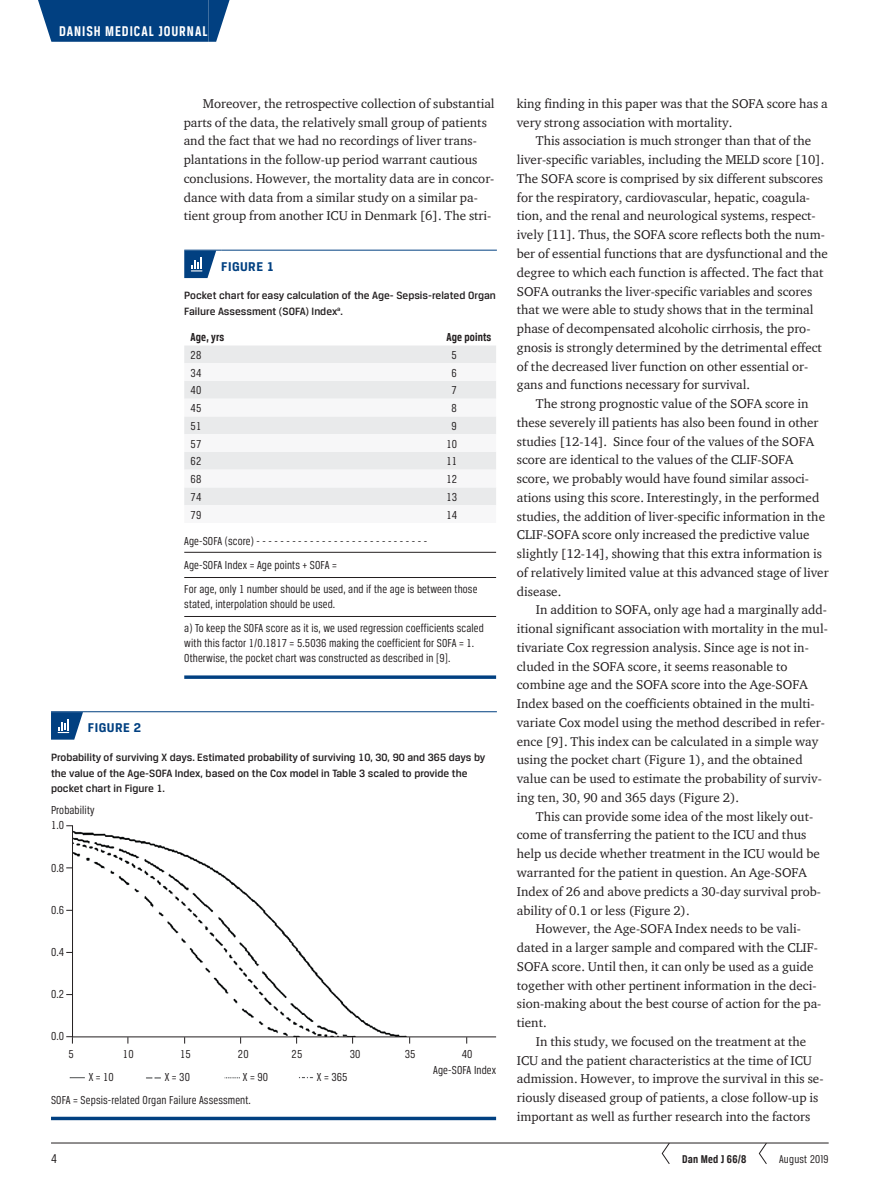
<style>
.page{position:relative;width:893px;height:1191px;background:#fff}
.page>*{position:absolute;margin:0;border:0;box-sizing:border-box;transform-origin:0 0}
.t1{font:700 15px "Breuer Condensed";letter-spacing:.065em;color:#fff}
.t2{font:700 13.5px "Breuer Text";letter-spacing:.035em;color:#014081}
.t3{font:13.5px "Breuer Condensed";color:#231f20}
.t4{font:13.05px/18.8px "ITC Charter Com";color:#231f20}
.t5{font:12.3px/24px "Breuer Condensed";letter-spacing:.01em;color:#231f20}
.t6{font:700 12.3px "Breuer Condensed";letter-spacing:.01em;color:#231f20}
.t7{font:700 12px "Breuer Condensed";letter-spacing:.02em;color:#231f20}
.t8{font:12px "Breuer Condensed";letter-spacing:.02em;color:#231f20}
.t9{font:500 11.25px/15.8px "Breuer Text";color:#231f20}
</style>
<div class="page">
<hr style="left:51px;top:1142px;width:778px;height:1px;background:#231f20">
<div style="left:59px;top:0;width:150px;height:42px;background:#014081"></div>
<svg style="left:38px;top:0;width:21px;height:42px"></svg>
<svg style="left:209px;top:0;width:21px;height:42px"></svg>
<svg style="left:661px;top:1142px;width:9px;height:22px"></svg>
<svg style="left:759px;top:1142px;width:8px;height:22px"></svg>
<hr style="left:51px;top:711px;width:37px;height:1px;background:#014081">
<hr style="left:88px;top:711px;width:409px;height:1px;background:#014081">
<svg style="left:51px;top:712px;width:32px;height:27px"></svg>
<svg style="left:72px;top:826px;width:425px;height:211px"></svg>
<svg style="left:66px;top:1036px;width:7px;height:7px"></svg>
<div style="left:317px;top:829px;width:134px;height:85px;background:#fff"></div>
<img style="left:69px;top:1077px;width:16px;height:2px">
<img style="left:146px;top:1077px;width:15px;height:2px">
<img style="left:224px;top:1077px;width:16px;height:2px">
<img style="left:298px;top:1077px;width:15px;height:2px">
<svg style="left:51px;top:1116px;width:445px;height:4px;background:#306398"></svg>
<hr style="left:184px;top:250px;width:37px;height:1px;background:#014081">
<hr style="left:221px;top:250px;width:276px;height:1px;background:#014081">
<svg style="left:184px;top:250px;width:32px;height:28px"></svg>
<div style="left:184px;top:345px;width:312px;height:18px;background:#e9eaeb"></div>
<svg style="left:184px;top:381px;width:312px;height:124px;fill:#e9eaeb"></svg>
<hr style="left:184px;top:552px;width:312px;height:1px;background:#231f20">
<hr style="left:184px;top:577px;width:312px;height:1px;background:#231f20">
<hr style="left:184px;top:616px;width:312px;height:1px;background:#231f20">
<svg style="left:184px;top:675px;width:312px;height:4px"></svg>
<p class="t1" style="left:59px;top:23px;width:150px">DANISH MEDICAL JOURNAL</p>
<p class="t4" style="left:184px;top:94px;width:312px;text-indent:19px">Moreover, the retrospective collection of substantial parts of the data, the relatively small group of patients and the fact that we had no recordings of liver trans&shy;plantations in the follow-up period warrant cautious conclusions. However, the mortality data are in concor&shy;dance with data from a similar study on a similar pa&shy;tient group from another ICU in Denmark [6]. The stri-</p>
<p class="t4" style="left:517px;top:94px;width:313px">king finding in this paper was that the SOFA score has a very strong association with mortality.</p>
<p class="t4" style="left:517px;top:131px;width:313px;text-indent:19px">This association is much stronger than that of the liver-specific variables, including the MELD score [10].<br>The SOFA score is comprised by six different subscores for the respiratory, cardiovascular, hepatic, coagula&shy;tion, and the renal and neurological systems, respect&shy;ively [11]. Thus, the SOFA score reflects both the num&shy;ber of essential functions that are dysfunctional and the degree to which each function is affected. The fact that SOFA outranks the liver-specific variables and scores that we were able to study shows that in the terminal phase of decompensated alcoholic cirrhosis, the pro&shy;gnosis is strongly determined by the detrimental effect of the decreased liver function on other essential or&shy;gans and functions necessary for survival.</p>
<p class="t4" style="left:517px;top:394px;width:313px;text-indent:19px">The strong prognostic value of the SOFA score in these severely ill patients has also been found in other studies [12-14]. Since four of the values of the SOFA score are identical to the values of the CLIF-SOFA score, we probably would have found similar associ&shy;ations using this score. Interestingly, in the performed studies, the addition of liver-specific information in the CLIF-SOFA score only increased the predictive value slightly [12-14], showing that this extra information is of relatively limited value at this advanced stage of liver disease.</p>
<p class="t4" style="left:517px;top:600px;width:313px;text-indent:19px">In addition to SOFA, only age had a marginally add&shy;itional significant association with mortality in the mul&shy;tivariate Cox regression analysis. Since age is not in&shy;cluded in the SOFA score, it seems reasonable to combine age and the SOFA score into the Age-SOFA Index based on the coefficients obtained in the multi&shy;variate Cox model using the method described in refer&shy;ence [9]. This index can be calculated in a simple way using the pocket chart (Figure 1), and the obtained value can be used to estimate the probability of surviv&shy;ing ten, 30, 90 and 365 days (Figure 2).</p>
<p class="t4" style="left:517px;top:806px;width:305px;text-indent:19px">This can provide some idea of the most likely out&shy;come of transferring the patient to the ICU and thus help us decide whether treatment in the ICU would be warranted for the patient in question. An Age-SOFA Index of 26 and above predicts a 30-day survival prob&shy;ability of 0.1 or less (Figure 2).</p>
<p class="t4" style="left:517px;top:919px;width:306px;text-indent:19px">However, the Age-SOFA Index needs to be vali&shy;dated in a larger sample and compared with the CLIF-SOFA score. Until then, it can only be used as a guide together with other pertinent information in the deci&shy;sion-making about the best course of action for the pa&shy;tient.</p>
<p class="t4" style="left:517px;top:1031px;width:308px;text-indent:19px">In this study, we focused on the treatment at the ICU and the patient characteristics at the time of ICU admission. However, to improve the survival in this se&shy;riously diseased group of patients, a close follow-up is important as well as further research into the factors</p>
<p class="t2" style="left:221px;top:259px;width:55px">FIGURE 1</p>
<p class="t9" style="left:184px;top:287px;width:313px">Pocket chart for easy calculation of the Age- Sepsis-related Organ<br>Failure Assessment (SOFA) Index<sup>a</sup>.</p>
<p class="t6" style="left:191px;top:330px;width:35px">Age, yrs</p>
<p class="t6" style="left:446px;top:330px;width:46px">Age points</p>
<p class="t5" style="left:191px;top:343px;width:12px">28</p>
<p class="t5" style="left:451px;top:343px;width:7px">5</p>
<p class="t5" style="left:191px;top:360px;width:12px">34</p>
<p class="t5" style="left:451px;top:360px;width:7px">6</p>
<p class="t5" style="left:191px;top:378px;width:12px">40</p>
<p class="t5" style="left:451px;top:378px;width:7px">7</p>
<p class="t5" style="left:191px;top:396px;width:12px">45</p>
<p class="t5" style="left:451px;top:396px;width:7px">8</p>
<p class="t5" style="left:191px;top:414px;width:12px">51</p>
<p class="t5" style="left:451px;top:414px;width:7px">9</p>
<p class="t5" style="left:191px;top:431px;width:12px">57</p>
<p class="t5" style="left:446px;top:431px;width:12px">10</p>
<p class="t5" style="left:191px;top:449px;width:12px">62</p>
<p class="t5" style="left:446px;top:449px;width:12px">11</p>
<p class="t5" style="left:191px;top:467px;width:12px">68</p>
<p class="t5" style="left:446px;top:467px;width:12px">12</p>
<p class="t5" style="left:191px;top:485px;width:12px">74</p>
<p class="t5" style="left:446px;top:485px;width:12px">13</p>
<p class="t5" style="left:191px;top:502px;width:12px">79</p>
<p class="t5" style="left:446px;top:502px;width:12px">14</p>
<p class="t5" style="left:184px;top:529px;width:295px">Age-SOFA (score) - - - - - - - - - - - - - - - - - - - - - - - - - - - - -<br>Age-SOFA Index = Age points + SOFA =<br>For age, only 1 number should be used, and if the age is between those</p>
<p class="t5" style="left:184px;top:592px;width:301px">stated, interpolation should be used.<br>a) To keep the SOFA score as it is, we used regression coefficients scaled</p>
<p class="t5" style="left:184px;top:635px;width:292px;line-height:15px">with this factor 1/0.1817 = 5.5036 making the coefficient for SOFA = 1.<br>Otherwise, the pocket chart was constructed as described in [9].</p>
<p class="t2" style="left:88px;top:720px;width:55px">FIGURE 2</p>
<p class="t9" style="left:51px;top:749px;width:436px">Probability of surviving X days. Estimated probability of surviving 10, 30, 90 and 365 days by the value of the Age-SOFA Index, based on the Cox model in Table 3 scaled to provide the pocket chart in Figure 1.</p>
<p class="t5" style="left:51px;top:798px;width:45px">Probability</p>
<p class="t5" style="left:51px;top:813px;width:15px">1.0</p>
<p class="t5" style="left:51px;top:855px;width:15px">0.8</p>
<p class="t5" style="left:51px;top:898px;width:15px">0.6</p>
<p class="t5" style="left:51px;top:940px;width:15px">0.4</p>
<p class="t5" style="left:51px;top:982px;width:15px">0.2</p>
<p class="t5" style="left:51px;top:1024px;width:15px">0.0</p>
<p class="t5" style="left:68px;top:1041px;width:7px">5</p>
<p class="t5" style="left:123px;top:1041px;width:12px">10</p>
<p class="t5" style="left:180px;top:1041px;width:12px">15</p>
<p class="t5" style="left:89px;top:1065px;width:27px">X = 10</p>
<p class="t5" style="left:165px;top:1065px;width:27px">X = 30</p>
<p class="t5" style="left:243px;top:1065px;width:27px">X = 90</p>
<p class="t5" style="left:317px;top:1065px;width:32px">X = 365</p>
<p class="t5" style="left:238px;top:1041px;width:12px">20</p>
<p class="t5" style="left:292px;top:1041px;width:12px">25</p>
<p class="t5" style="left:350px;top:1041px;width:12px">30</p>
<p class="t5" style="left:405px;top:1041px;width:12px">35</p>
<p class="t5" style="left:462px;top:1041px;width:12px">40</p>
<p class="t5" style="left:433px;top:1057px;width:64px">Age-SOFA Index</p>
<p class="t5" style="left:51px;top:1087px;width:201px">SOFA = Sepsis-related Organ Failure Assessment.</p>
<p class="t3" style="left:51px;top:1150px;width:7px">4</p>
<p class="t7" style="left:682px;top:1152px;width:66px">Dan Med J 66/8</p>
<p class="t8" style="left:779px;top:1152px;width:51px">August 2019</p>
</div>
